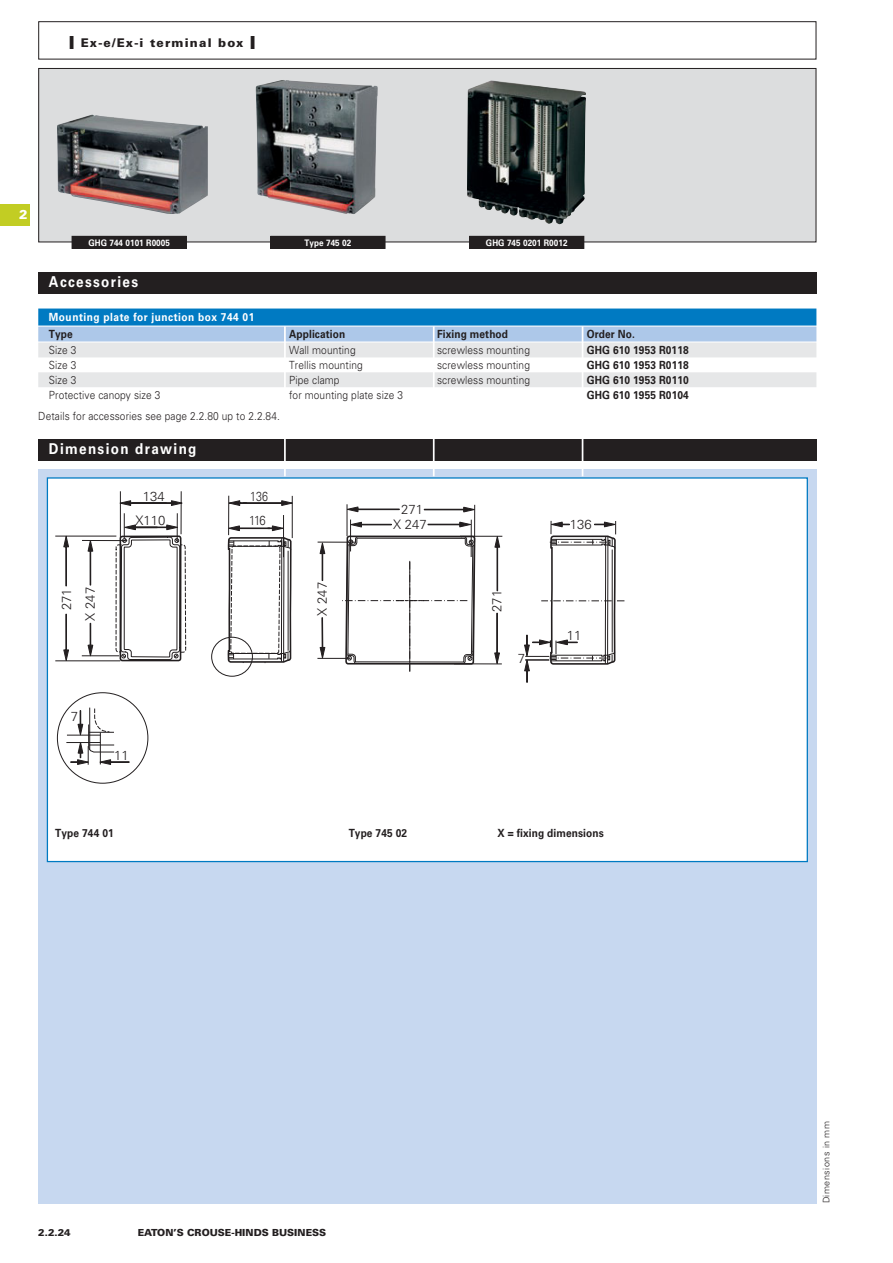
<style>
.page{position:relative;width:893px;height:1263px;background:#fff}
.page>*{position:absolute;margin:0;border:0;box-sizing:border-box;transform-origin:0 0}
.t1{font:700 15px "Univers LT Pro 65";letter-spacing:.1em;color:#fff;scale:.9 1}
.t2{font:300 13.2px "Univers LT Pro 45";color:#231f20}
.t3{font:300 13.05px "Univers LT Pro 45";color:#231f20}
.t4{font:300 13.05px/23.9px "Univers LT Pro 45";color:#231f20;scale:.81 1}
.t5{font:900 12.75px "Univers LT Pro 75";color:#fff}
.t6{font:900 12px "Univers LT Pro 75";letter-spacing:.1em;color:#231f20}
.t7{font:300 11.25px "Univers LT Pro 45";letter-spacing:.01em;color:#231f20;scale:.9 1}
.t8{font:700 11.25px "Univers LT Pro 65";letter-spacing:.01em;color:#231f20;scale:.9 1}
.t9{font:700 11.25px "Univers LT Pro 65";letter-spacing:.05em;color:#fff;scale:.9 1}
.t10{font:900 9.75px "Univers LT Pro 75";color:#231f20}
.t11{font:700 9px "Univers LT Pro 65";letter-spacing:.01em;color:#fff;scale:.9 1}
.t12{font:300 9px "Univers LT Pro 45";letter-spacing:.05em;color:#231f20}
.s1{font-size:18px}
</style>
<div class="page">
<div style="left:0;top:204px;width:30px;height:21px;background:#c2cd23"></div>
<div style="left:38px;top:21px;width:778px;height:39px;border:1px solid #231f20"></div>
<div style="left:39px;top:68px;width:777px;height:174px;background:#dcddde"></div>
<div style="left:38px;top:68px;width:778px;height:174px;border:1px solid #231f20"></div>
<img style="left:57px;top:115px;width:151px;height:94px">
<div style="left:72px;top:236px;width:114px;height:12px;background:#231f20"></div>
<div style="left:72px;top:236px;width:115px;height:13px;border:1px solid #231f20"></div>
<img style="left:256px;top:80px;width:122px;height:134px">
<div style="left:271px;top:236px;width:114px;height:12px;background:#231f20"></div>
<div style="left:271px;top:236px;width:114px;height:13px;border:1px solid #231f20"></div>
<img style="left:467px;top:80px;width:119px;height:144px">
<div style="left:470px;top:236px;width:114px;height:12px;background:#231f20"></div>
<div style="left:469px;top:236px;width:115px;height:13px;border:1px solid #231f20"></div>
<div style="left:38px;top:469px;width:778px;height:734px;background:#c7d8f0"></div>
<div style="left:47px;top:478px;width:760px;height:383px;background:#fff"></div>
<div style="left:38px;top:439px;width:778px;height:21px;background:#231f20"></div>
<hr style="left:55px;top:536px;width:61px;height:1px;background:#231f20">
<hr style="left:55px;top:660px;width:65px;height:1px;background:#231f20">
<svg style="left:115px;top:21px;width:71px;height:842px"></svg>
<div style="left:211px;top:637px;width:42px;height:40px;border:1px solid #231f20;border-radius:50%"></div>
<svg style="left:227px;top:460px;width:66px;height:217px"></svg>
<svg style="left:119px;top:500px;width:64px;height:6px"></svg>
<svg style="left:64px;top:513px;width:118px;height:691px"></svg>
<div style="left:38px;top:272px;width:778px;height:21px;background:#231f20"></div>
<div style="left:38px;top:308px;width:778px;height:18px;background:#007ac2"></div>
<div style="left:38px;top:327px;width:778px;height:14px;background:#adc8e9"></div>
<div style="left:38px;top:343px;width:778px;height:14px;background:#e6e7e8"></div>
<div style="left:38px;top:372px;width:778px;height:15px;background:#e6e7e8"></div>
<hr style="left:582px;top:326px;width:1px;height:73px;background:#fff">
<hr style="left:284px;top:326px;width:2px;height:73px;background:#fff">
<hr style="left:582px;top:438px;width:1px;height:38px;background:#fff">
<hr style="left:284px;top:438px;width:2px;height:38px;background:#fff">
<hr style="left:317px;top:658px;width:32px;height:1px;background:#231f20">
<hr style="left:318px;top:542px;width:37px;height:1px;background:#231f20">
<svg style="left:320px;top:542px;width:5px;height:39px"></svg>
<svg style="left:320px;top:617px;width:5px;height:42px"></svg>
<hr style="left:460px;top:536px;width:42px;height:1px;background:#231f20">
<hr style="left:454px;top:663px;width:48px;height:1px;background:#231f20">
<svg style="left:494px;top:613px;width:6px;height:51px"></svg>
<svg style="left:495px;top:536px;width:5px;height:55px"></svg>
<svg style="left:344px;top:238px;width:132px;height:625px"></svg>
<svg style="left:340px;top:536px;width:135px;height:251px"></svg>
<svg style="left:549px;top:860px;width:67px;height:344px"></svg>
<svg style="left:524px;top:521px;width:100px;height:161px"></svg>
<p class="t6" style="left:69px;top:37px;width:188px"><span class="s1">I</span> Ex-e/Ex-i terminal box <span class="s1">I</span></p>
<p class="t5" style="left:19px;top:209px;width:10px">2</p>
<p class="t11" style="left:88px;top:239px;width:92px">GHG 744 0101 R0005</p>
<p class="t11" style="left:305px;top:239px;width:53px">Type 745 02</p>
<p class="t11" style="left:486px;top:239px;width:92px">GHG 745 0201 R0012</p>
<h1 class="t1" style="left:49px;top:277px;width:101px">Accessories</h1>
<p class="t9" style="left:49px;top:313px;width:230px">Mounting plate for junction box 744 01</p>
<p class="t8" style="left:49px;top:330px;width:28px">Type</p>
<p class="t8" style="left:289px;top:330px;width:64px">Application</p>
<p class="t8" style="left:437px;top:330px;width:80px">Fixing method</p>
<p class="t8" style="left:587px;top:330px;width:55px">Order No.</p>
<p class="t7" style="left:49px;top:346px;width:32px">Size 3</p>
<p class="t7" style="left:289px;top:346px;width:75px">Wall mounting</p>
<p class="t7" style="left:437px;top:346px;width:105px">screwless mounting</p>
<p class="t8" style="left:587px;top:346px;width:115px">GHG 610 1953 R0118</p>
<p class="t7" style="left:49px;top:361px;width:32px">Size 3</p>
<p class="t7" style="left:289px;top:361px;width:83px">Trellis mounting</p>
<p class="t7" style="left:437px;top:361px;width:105px">screwless mounting</p>
<p class="t8" style="left:587px;top:361px;width:115px">GHG 610 1953 R0118</p>
<p class="t7" style="left:49px;top:376px;width:32px">Size 3</p>
<p class="t7" style="left:289px;top:376px;width:58px">Pipe clamp</p>
<p class="t7" style="left:437px;top:376px;width:105px">screwless mounting</p>
<p class="t8" style="left:587px;top:376px;width:115px">GHG 610 1953 R0110</p>
<p class="t7" style="left:49px;top:391px;width:125px">Protective canopy size 3</p>
<p class="t7" style="left:289px;top:391px;width:128px">for mounting plate size 3</p>
<p class="t8" style="left:587px;top:391px;width:115px">GHG 610 1955 R0104</p>
<p class="t7" style="left:38px;top:412px;width:270px">Details for accessories see page 2.2.80 up to 2.2.84.</p>
<h1 class="t1" style="left:49px;top:443px;width:166px">Dimension drawing</h1>
<p class="t3" style="left:143px;top:491px;width:23px">134</p>
<p class="t3" style="left:136px;top:515px;width:31px">X110</p>
<p class="t4" style="left:249px;top:485px;width:25px">136<br>116</p>
<p class="t2" style="left:401px;top:504px;width:23px">271</p>
<p class="t2" style="left:393px;top:519px;width:35px">X 247</p>
<p class="t2" style="left:570px;top:519px;width:23px">136</p>
<p class="t3" style="left:62px;top:610px;width:23px;rotate:-90deg">271</p>
<p class="t3" style="left:85px;top:621px;width:35px;rotate:-90deg">X 247</p>
<p class="t3" style="left:71px;top:712px;width:9px">7</p>
<p class="t3" style="left:114px;top:750px;width:16px">11</p>
<p class="t2" style="left:317px;top:616px;width:35px;rotate:-90deg">X 247</p>
<p class="t2" style="left:492px;top:612px;width:23px;rotate:-90deg">271</p>
<p class="t2" style="left:518px;top:654px;width:9px">7</p>
<p class="t2" style="left:567px;top:630px;width:16px">11</p>
<p class="t8" style="left:55px;top:829px;width:66px">Type 744 01</p>
<p class="t8" style="left:349px;top:829px;width:66px">Type 745 02</p>
<p class="t8" style="left:497px;top:829px;width:120px">X = fixing dimensions</p>
<p class="t10" style="left:38px;top:1228px;width:34px">2.2.24</p>
<p class="t10" style="left:138px;top:1228px;width:190px">EATON’S CROUSE-HINDS BUSINESS</p>
<p class="t12" style="left:823px;top:1203px;width:84px;rotate:-90deg">Dimensions in mm</p>
</div>
